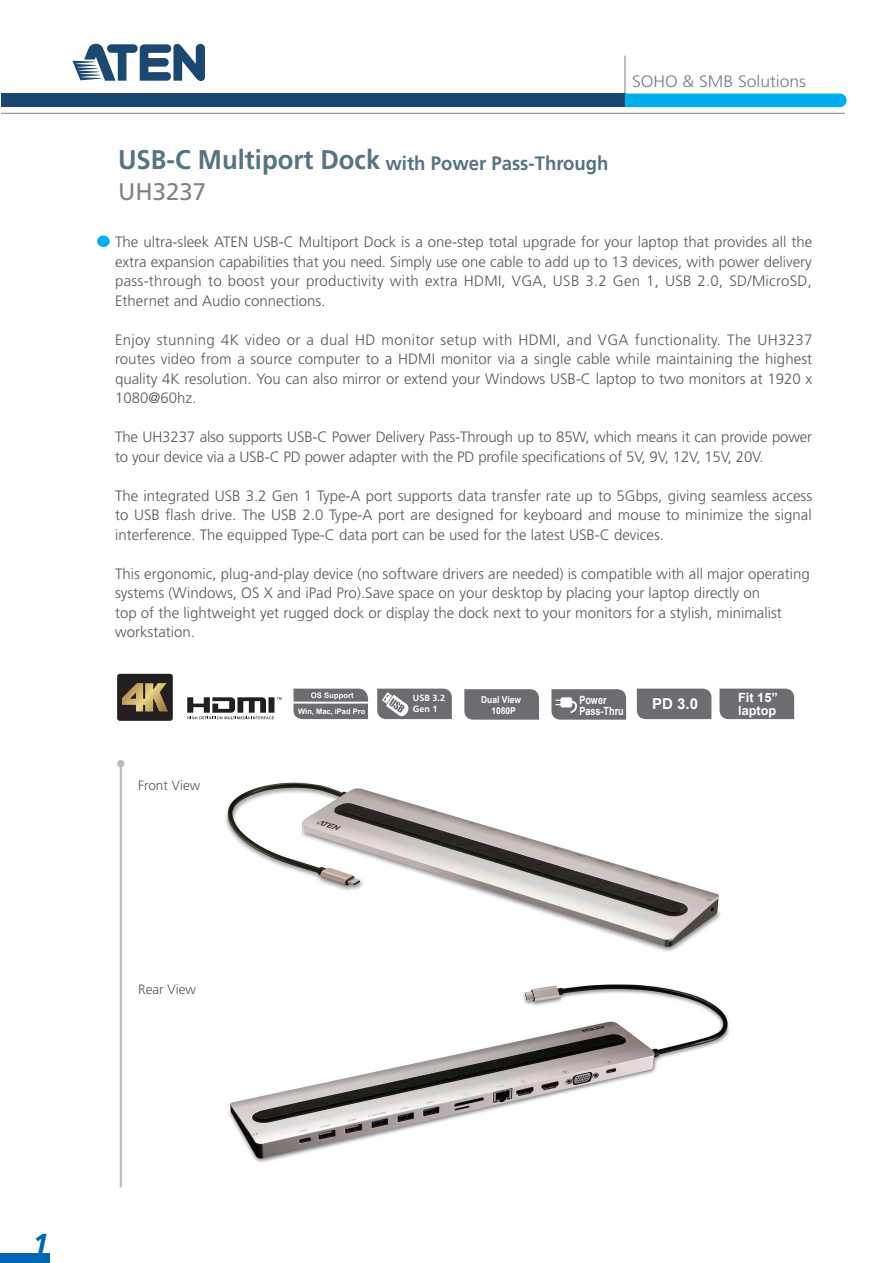
<style>
.page{position:relative;width:893px;height:1263px;background:#fff}
.page>*{position:absolute;margin:0;border:0;box-sizing:border-box;transform-origin:0 0}
.t1{font:italic 700 30.3px "Frutiger";color:#0166b3}
.t2{font:24px "Frutiger";color:#808285}
.t3{font:700 19.5px "Frutiger";color:#557482;scale:.95 1}
.t4{font:300 16.5px "Frutiger";color:#707e88;scale:1.06 1}
.t5{font:300 15px/19.5px "Frutiger";color:#57585a;text-align:justify}
.t6{font:700 15px "Arial";color:#fff}
.t7{font:300 13.5px "Frutiger";color:#57585a}
.t8{font:700 12.75px/13.5px "Arial";color:#fff}
.t9{font:700 11.4px/11.4px "Arial";color:#fff;scale:.8 1}
.t10{font:700 9.45px/10.8px "Arial";color:#fff;text-align:center;scale:.9 1}
.t11{font:700 9px/11.4px "Frutiger";color:#fff}
.t12{font:700 7.5px "Arial";color:#fff}
.s1{font-size:27px}
</style>
<div class="page">
<img style="left:225px;top:782px;width:496px;height:170px">
<svg style="left:72px;top:43px;width:133px;height:38px"></svg>
<hr style="left:625px;top:56px;width:1px;height:38px;background:#808285">
<div style="left:1px;top:94px;width:624px;height:13px;background:#1c4771"></div>
<hr style="left:1px;top:113px;width:844px;height:1px;background:#808285">
<div style="left:625px;top:94px;width:222px;height:13px;background:#00aeef"></div>
<div style="left:97px;top:236px;width:13px;height:11px;background:#00aeef;border-radius:50%"></div>
<div style="left:0;top:1254px;width:50px;height:9px;background:#0166b3"></div>
<div style="left:117px;top:760px;width:7px;height:7px;background:#bcbdc0;border-radius:50%"></div>
<hr style="left:120px;top:764px;width:2px;height:423px;background:#bcbdc0">
<svg style="left:187px;top:697px;width:95px;height:22px"></svg>
<div style="left:117px;top:674px;width:56px;height:47px;background:#231f20;border-radius:3px"></div>
<svg style="left:122px;top:683px;width:46px;height:28px"></svg>
<svg style="left:377px;top:689px;width:75px;height:30px;background:#7d7e81"></svg>
<svg style="left:464px;top:689px;width:75px;height:31px;background:#717275"></svg>
<svg style="left:551px;top:689px;width:75px;height:31px;background:#7b7c7e"></svg>
<div style="left:637px;top:689px;width:74px;height:30px;background:#6c6d70"></div>
<svg style="left:293px;top:689px;width:75px;height:30px;background:#7f8082"></svg>
<div style="left:719px;top:689px;width:75px;height:30px;background:#6c6d70"></div>
<img style="left:229px;top:984px;width:500px;height:179px">
<h3 class="t3" style="left:118px;top:151px;width:518px"><span class="s1">USB-C Multiport Dock</span> with Power Pass-Through</h3>
<h2 class="t2" style="left:118px;top:177px;width:90px">UH3237</h2>
<p class="t4" style="left:632px;top:72px;width:166px">SOHO &amp; SMB Solutions</p>
<p class="t5" style="left:115px;top:232px;width:699px">The ultra-sleek ATEN USB-C Multiport Dock is a one-step total upgrade for your laptop that provides all the extra expansion capabilities that you need. Simply use one cable to add up to 13 devices, with power delivery pass-through to boost your productivity with extra HDMI, VGA, USB 3.2 Gen 1, USB 2.0, SD/MicroSD, Ethernet and Audio connections.</p>
<p class="t5" style="left:115px;top:330px;width:699px">Enjoy stunning 4K video or a dual HD monitor setup with HDMI, and VGA functionality. The UH3237 routes video from a source computer to a HDMI monitor via a single cable while maintaining the highest quality 4K resolution. You can also mirror or extend your Windows USB-C laptop to two monitors at 1920 x 1080@60hz.</p>
<p class="t5" style="left:115px;top:427px;width:699px">The UH3237 also supports USB-C Power Delivery Pass-Through up to 85W, which means it can provide power to your device via a USB-C PD power adapter with the PD profile specifications of 5V, 9V, 12V, 15V, 20V.</p>
<p class="t5" style="left:115px;top:486px;width:699px">The integrated USB 3.2 Gen 1 Type-A port supports data transfer rate up to 5Gbps, giving seamless access to USB flash drive. The USB 2.0 Type-A port are designed for keyboard and mouse to minimize the signal interference. The equipped Type-C data port can be used for the latest USB-C devices.</p>
<p class="t5" style="left:115px;top:564px;width:696px;text-align:left">This ergonomic, plug-and-play device (no software drivers are needed) is compatible with all major operating systems (Windows, OS X and iPad Pro).Save space on your desktop by placing your laptop directly on<br>top of the lightweight yet rugged dock or display the dock next to your monitors for a stylish, minimalist workstation.</p>
<p class="t7" style="left:138px;top:777px;width:64px">Front View</p>
<p class="t7" style="left:138px;top:981px;width:59px">Rear View</p>
<p class="t12" style="left:298px;top:707px;width:69px">Win, Mac, iPad Pro</p>
<p class="t11" style="left:413px;top:692px;width:34px">USB 3.2<br>Gen 1</p>
<p class="t10" style="left:481px;top:695px;width:46px">Dual View<br>1080P</p>
<p class="t9" style="left:579px;top:694px;width:57px">Power<br>Pass-Thru</p>
<p class="t6" style="left:652px;top:694px;width:47px">PD 3.0</p>
<p class="t8" style="left:738px;top:691px;width:41px">Fit 15” laptop</p>
<h1 class="t1" style="left:32px;top:1226px;width:18px">1</h1>
</div>
